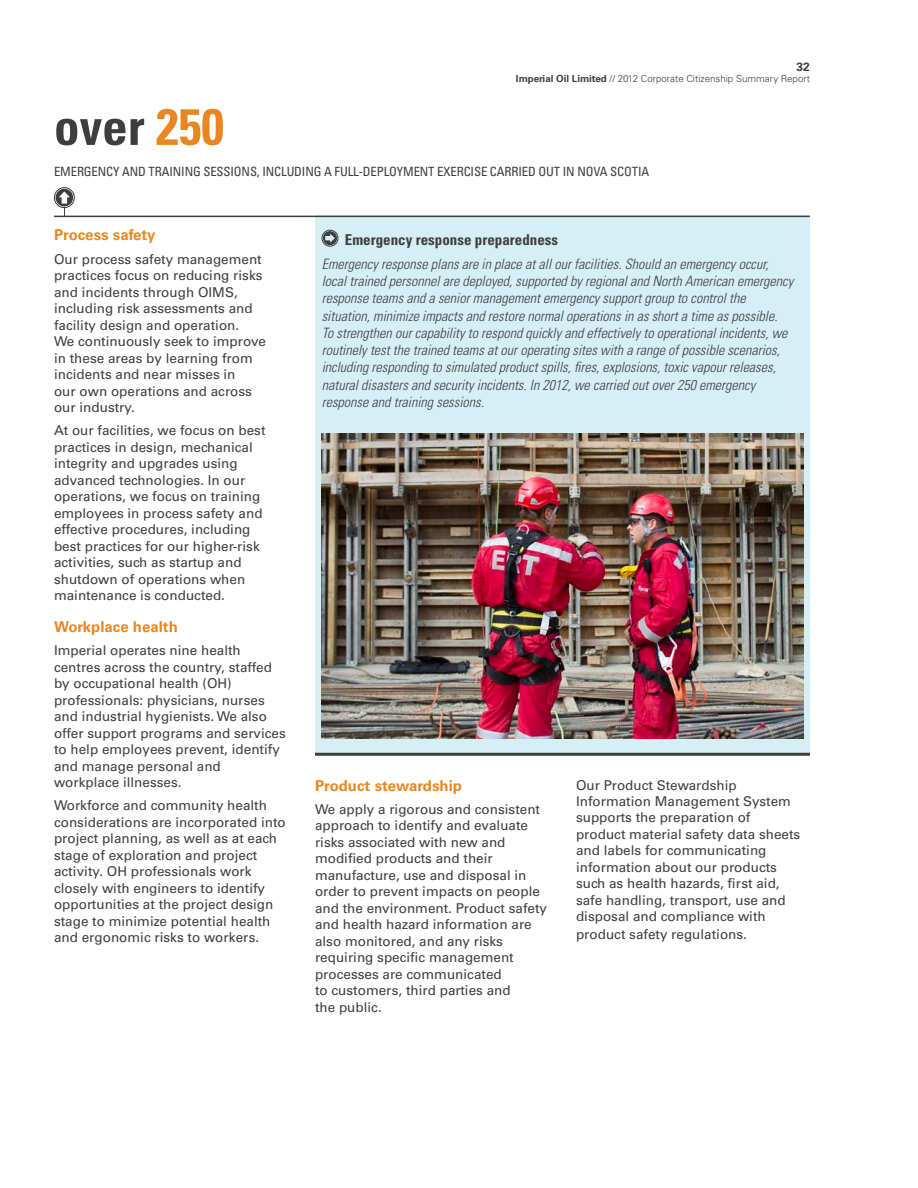
<style>
.page{position:relative;width:918px;height:1188px;background:#fff}
.page>*{position:absolute;margin:0;border:0;box-sizing:border-box;transform-origin:0 0}
.pull_out_large_text{font:700 condensed 51px "Univers LT Std";color:#3e3e3f}
.heading_2{font:700 15px "Univers LT Std";color:#e88722}
.highlights_condensed{font:700 condensed 15px "Univers LT Std";color:#3e3e3f}
.italic_case_study_te{font:italic 300 condensed 14.25px/17.2px "Univers LT Std";color:#3e3e3f}
.body_copy{font:13.5px/16.5px "Univers LT Std";color:#3e3e3f}
.pull_out_small_text{font:condensed 12.75px "Univers LT Std";letter-spacing:-.01em;color:#3e3e3f}
.t1{font:700 12px "Univers LT Std";color:#3e3e3f}
.t2{font:300 9.75px "Univers LT Std";color:#3e3e3f}
.s1{font-weight:700}
.s2{font-weight:400}
.s3{color:#e88722}
</style>
<div class="page">
<div style="left:315px;top:215px;width:495px;height:538px;background:#d6eff5"></div>
<svg style="left:323px;top:231px;width:14px;height:14px"></svg>
<div style="left:322px;top:230px;width:16px;height:16px;border:1px solid #3e3e3f;border-radius:50%"></div>
<div style="left:54px;top:187px;width:21px;height:21px;border:1px solid #3e3e3f;border-radius:50%"></div>
<svg style="left:56px;top:189px;width:17px;height:27px"></svg>
<hr style="left:54px;top:216px;width:756px;height:1px;background:#3e3e3f">
<hr style="left:315px;top:753px;width:495px;height:3px;background:#3e3e3f">
<img style="left:322px;top:433px;width:481px;height:305px">
<p class="t1" style="left:797px;top:59px;width:15px">32</p>
<p class="t2" style="left:516px;top:73px;width:296px"><span class="s1">Imperial Oil Limited</span> <span class="s2">//</span> 2012 Corporate Citizenship Summary Report</p>
<p class="pull_out_large_text" style="left:54px;top:96px;width:171px">over <span class="s3">250</span></p>
<p class="pull_out_small_text" style="left:54px;top:164px;width:597px">EMERGENCY AND TRAINING SESSIONS, INCLUDING A FULL-DEPLOYMENT EXERCISE CARRIED OUT IN NOVA SCOTIA</p>
<p class="heading_2" style="left:54px;top:226px;width:103px">Process safety</p>
<p class="body_copy" style="left:54px;top:251px;width:214px">Our process safety management practices focus on reducing risks and incidents through OIMS, including risk assessments and facility design and operation.<br>We continuously seek to improve in these areas by learning from incidents and near misses in<br>our own operations and across our industry.</p>
<p class="body_copy" style="left:54px;top:422px;width:213px">At our facilities, we focus on best practices in design, mechanical integrity and upgrades using advanced technologies. In our operations, we focus on training employees in process safety and effective procedures, including best practices for our higher-risk activities, such as startup and shutdown of operations when maintenance is conducted.</p>
<p class="heading_2" style="left:54px;top:618px;width:125px">Workplace health</p>
<p class="body_copy" style="left:54px;top:642px;width:233px">Imperial operates nine health centres across the country, staffed by occupational health (OH) professionals: physicians, nurses and industrial hygienists. We also offer support programs and services to help employees prevent, identify and manage personal and workplace illnesses.</p>
<p class="body_copy" style="left:54px;top:797px;width:233px">Workforce and community health considerations are incorporated into project planning, as well as at each stage of exploration and project activity. OH professionals work closely with engineers to identify opportunities at the project design stage to minimize potential health and ergonomic risks to workers.</p>
<p class="highlights_condensed" style="left:345px;top:230px;width:215px">Emergency response preparedness</p>
<p class="italic_case_study_te" style="left:322px;top:255px;width:473px">Emergency response plans are in place at all our facilities. Should an emergency occur, local trained personnel are deployed, supported by regional and North American emergency response teams and a senior management emergency support group to control the situation, minimize impacts and restore normal operations in as short a time as possible.<br>To strengthen our capability to respond quickly and effectively to operational incidents, we routinely test the trained teams at our operating sites with a range of possible scenarios, including responding to simulated product spills, fires, explosions, toxic vapour releases, natural disasters and security incidents. In 2012, we carried out over 250 emergency response and training sessions.</p>
<p class="heading_2" style="left:315px;top:777px;width:149px">Product stewardship</p>
<p class="body_copy" style="left:315px;top:801px;width:233px">We apply a rigorous and consistent approach to identify and evaluate risks associated with new and modified products and their manufacture, use and disposal in order to prevent impacts on people and the environment. Product safety and health hazard information are also monitored, and any risks requiring specific management processes are communicated<br>to customers, third parties and<br>the public.</p>
<p class="body_copy" style="left:576px;top:777px;width:226px">Our Product Stewardship<br>Information Management System supports the preparation of product material safety data sheets and labels for communicating information about our products such as health hazards, first aid, safe handling, transport, use and disposal and compliance with</p>
<p class="body_copy" style="left:576px;top:927px;width:173px">product safety regulations.</p>
</div>
